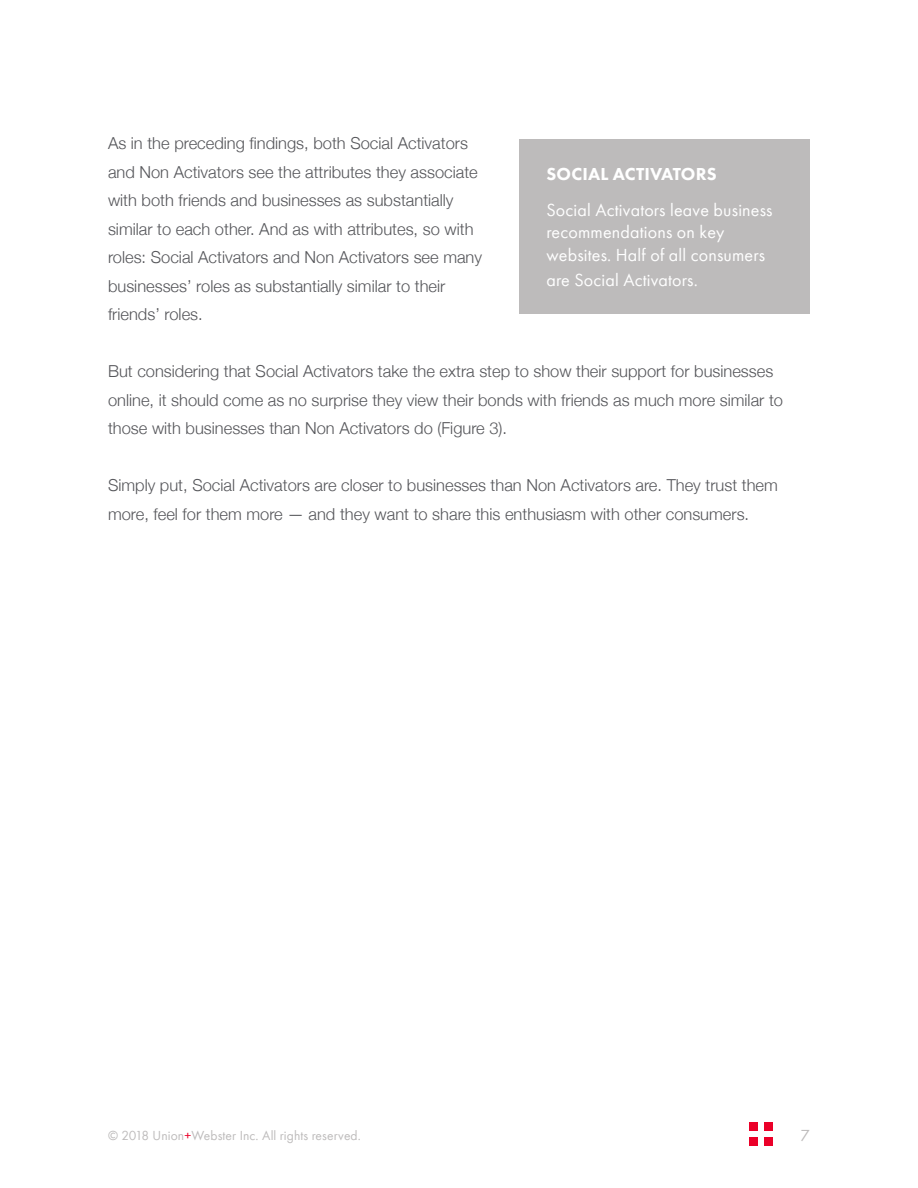
<style>
.page{position:relative;width:918px;height:1188px;background:#fff}
.page>*{position:absolute;margin:0;border:0;box-sizing:border-box;transform-origin:0 0}
.t1{font:18px/22.5px "Futura PT Book";letter-spacing:.01em;color:#fff}
.t2{font:800 18px "Futura PT";letter-spacing:.01em;color:#fff}
.t3{font:300 16.5px/28.5px "Helvetica Neue";color:#55565a}
.t4{font:16.5px "Futura PT Book";color:#bdbbbb}
.t5{font:13.5px "Futura PT Book";letter-spacing:.01em;color:#bdbbbb}
.s1{color:#eb0029}
</style>
<div class="page">
<div style="left:764px;top:1123px;width:9px;height:8px;background:#eb0029"></div>
<div style="left:764px;top:1137px;width:9px;height:8px;background:#eb0029"></div>
<div style="left:749px;top:1123px;width:9px;height:8px;background:#eb0029"></div>
<div style="left:749px;top:1137px;width:9px;height:8px;background:#eb0029"></div>
<div style="left:519px;top:139px;width:291px;height:175px;background:#bdbbbb"></div>
<p class="t3" style="left:108px;top:128px;width:376px">As in the preceding findings, both Social Activators and Non Activators see the attributes they associate with both friends and businesses as substantially similar to each other. And as with attributes, so with roles: Social Activators and Non Activators see many businesses’ roles as substantially similar to their friends’ roles.</p>
<p class="t2" style="left:547px;top:163px;width:172px">SOCIAL ACTIVATORS</p>
<p class="t1" style="left:546px;top:199px;width:228px">Social Activators leave business recommendations on key websites. Half of all consumers</p>
<p class="t1" style="left:546px;top:269px;width:153px">are Social Activators.</p>
<p class="t3" style="left:108px;top:356px;width:677px">But considering that Social Activators take the extra step to show their support for businesses online, it should come as no surprise they view their bonds with friends as much more similar to those with businesses than Non Activators do (Figure 3).</p>
<p class="t3" style="left:108px;top:470px;width:671px">Simply put, Social Activators are closer to businesses than Non Activators are. They trust them more, feel for them more — and they want to share this enthusiasm with other consumers.</p>
<p class="t5" style="left:108px;top:1127px;width:254px">© 2018 Union<span class="s1">+</span>Webster Inc. All rights reserved.</p>
<p class="t4" style="left:801px;top:1125px;width:11px">7</p>
</div>
